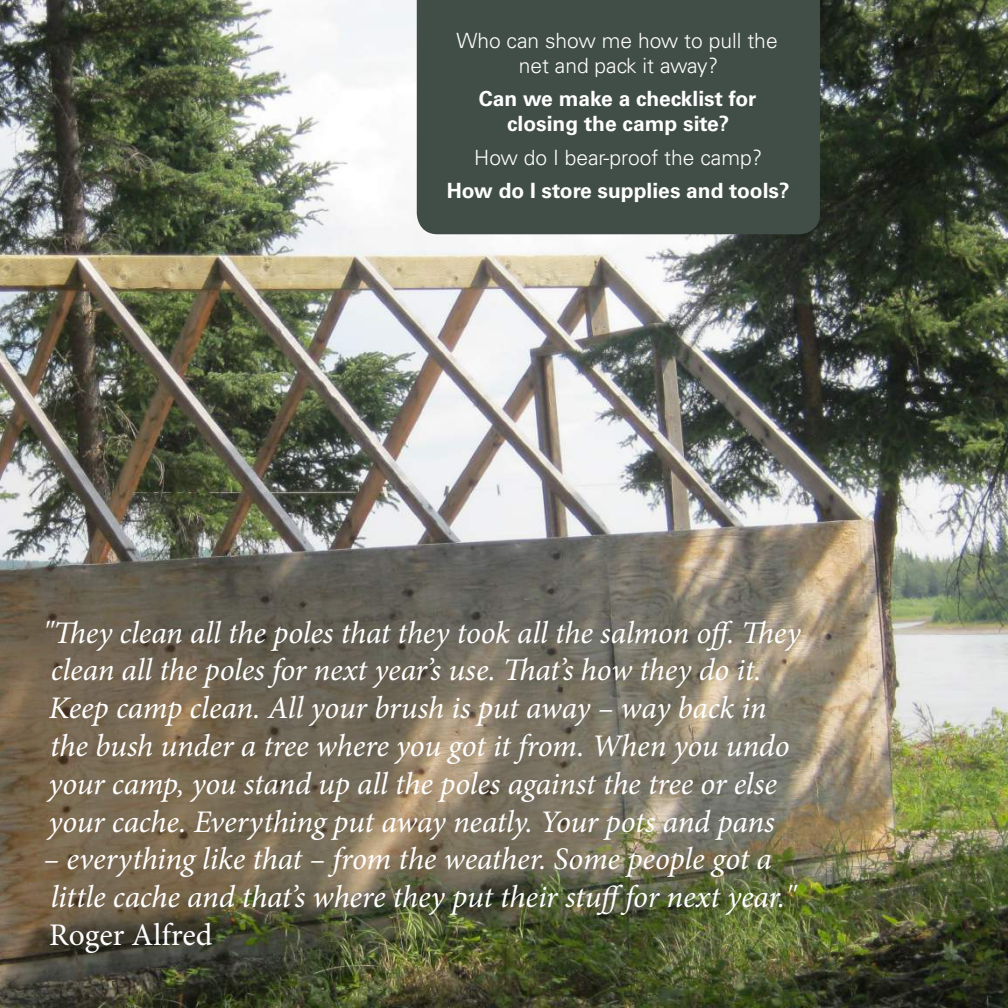
<style>
.page{position:relative;width:1008px;height:1008px;background:#fff}
.page>*{position:absolute;margin:0;border:0;box-sizing:border-box;transform-origin:0 0}
.t1{font:italic 31.5px/37.8px "Minion Pro";letter-spacing:-.01em;color:#fff}
.t2{font:31.5px "Minion Pro";color:#fff}
.t3{font:700 21px/25.2px "Univers LT Std";color:#fff;text-align:center}
.t4{font:300 21px/25.2px "Univers LT Std";color:#fff;text-align:center}
</style>
<div class="page">
<img style="left:0;top:0;width:1008px;height:1008px">
<div style="left:417px;top:0;width:403px;height:234px;background:#414e47"></div>
<p class="t4" style="left:456px;top:28px;width:323px">Who can show me how to pull the net and pack it away?</p>
<p class="t3" style="left:479px;top:86px;width:279px">Can we make a checklist for closing the camp site?</p>
<p class="t4" style="left:474px;top:144px;width:290px">How do I bear-proof the camp?</p>
<p class="t3" style="left:447px;top:178px;width:344px">How do I store supplies and tools?</p>
<p class="t1" style="left:43px;top:614px;width:760px">"They clean all the poles that they took all the salmon off. They clean all the poles for next year’s use. That’s how they do it.<br>Keep camp clean. All your brush is put away – way back in the bush under a tree where you got it from. When you undo your camp, you stand up all the poles against the tree or else your cache. Everything put away neatly. Your pots and pans</p>
<p class="t1" style="left:44px;top:840px;width:754px">– everything like that – from the weather. Some people got a little cache and that’s where they put their stufffor next year."</p>
<p class="t2" style="left:49px;top:914px;width:165px">Roger Alfred</p>
</div>
